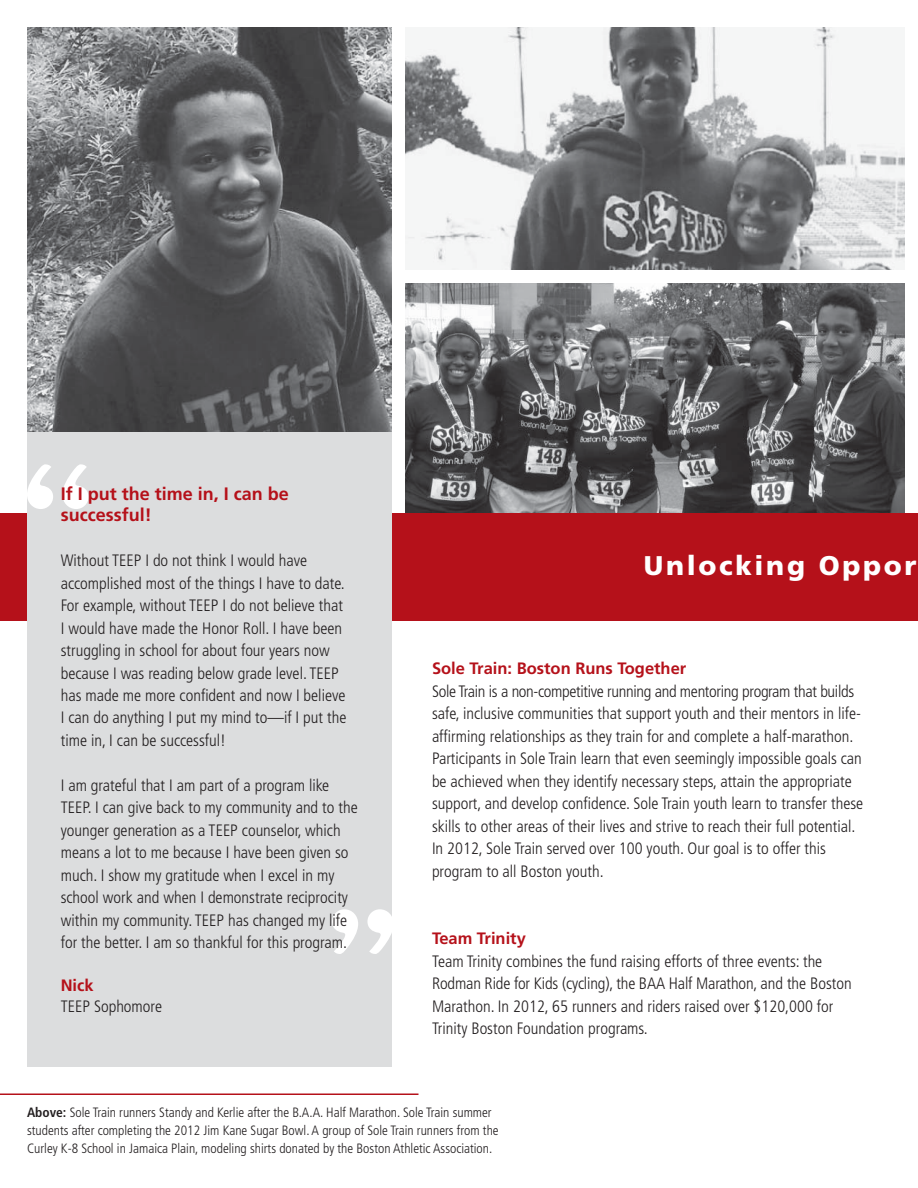
<style>
.page{position:relative;width:918px;height:1188px;background:#fff}
.page>*{position:absolute;margin:0;border:0;box-sizing:border-box;transform-origin:0 0}
.t1{font:900 27px "Frutiger";letter-spacing:.1em;color:#fff}
.t2{font:700 18px/21px "Frutiger";color:#b5111a}
.t3{font:300 condensed 16.5px/22.5px "Frutiger";color:#231f20}
.t4{font:700 16.5px "Frutiger";color:#b5111a}
.t5{font:300 condensed 13.5px/18px "Frutiger";color:#231f20}
.s1{font-weight:700}
</style>
<div class="page">
<img style="left:405px;top:283px;width:499px;height:230px">
<img style="left:27px;top:27px;width:365px;height:405px">
<div style="left:0;top:513px;width:918px;height:108px;background:#b5111a"></div>
<div style="left:27px;top:432px;width:365px;height:634px;background:#dcddde"></div>
<svg style="left:27px;top:464px;width:62px;height:45px"></svg>
<img style="left:405px;top:27px;width:499px;height:243px">
<hr style="left:0;top:1094px;width:418px;height:1px;background:#b5111a">
<svg style="left:332px;top:909px;width:60px;height:45px"></svg>
<p class="t2" style="left:61px;top:485px;width:230px">If I put the time in, I can be successful!</p>
<p class="t3" style="left:61px;top:550px;width:287px">Without TEEP I do not think I would have accomplished most of the things I have to date.<br>For example, without TEEP I do not believe that I would have made the Honor Roll. I have been struggling in school for about four years now because I was reading below grade level. TEEP has made me more confident and now I believe I can do anything I put my mind to—if I put the time in, I can be successful!</p>
<p class="t3" style="left:61px;top:775px;width:298px">I am grateful that I am part of a program like TEEP. I can give back to my community and to the younger generation as a TEEP counselor, which means a lot to me because I have been given so much. I show my gratitude when I excel in my school work and when I demonstrate reciprocity within my community. TEEP has changed my life for the better. I am so thankful for this program.</p>
<p class="t4" style="left:61px;top:978px;width:34px">Nick</p>
<p class="t3" style="left:61px;top:996px;width:103px">TEEP Sophomore</p>
<h1 class="t1" style="left:644px;top:554px;width:274px">Unlocking Oppor</h1>
<p class="t4" style="left:432px;top:662px;width:256px">Sole Train: Boston Runs Together</p>
<p class="t3" style="left:432px;top:681px;width:433px">Sole Train is a non-competitive running and mentoring program that builds safe, inclusive communities that support youth and their mentors in life&shy;affirming relationships as they train for and complete a half-marathon.<br>Participants in Sole Train learn that even seemingly impossible goals can be achieved when they identify necessary steps, attain the appropriate support, and develop confidence. Sole Train youth learn to transfer these skills to other areas of their lives and strive to reach their full potential.<br>In 2012, Sole Train served over 100 youth. Our goal is to offer this program to all Boston youth.</p>
<p class="t4" style="left:432px;top:932px;width:95px">Team Trinity</p>
<p class="t3" style="left:432px;top:951px;width:421px">Team Trinity combines the fund raising efforts of three events: the Rodman Ride for Kids (cycling), the BAA Half Marathon, and the Boston Marathon. In 2012, 65 runners and riders raised over $120,000 for Trinity Boston Foundation programs.</p>
<p class="t5" style="left:27px;top:1105px;width:473px"><span class="s1">Above:</span> Sole Train runners Standy and Kerlie after the B.A.A. Half Marathon. Sole Train summer students after completing the 2012 Jim Kane Sugar Bowl. A group of Sole Train runners from the<br>Curley K-8 School in Jamaica Plain, modeling shirts donated by the Boston Athletic Association.</p>
</div>
